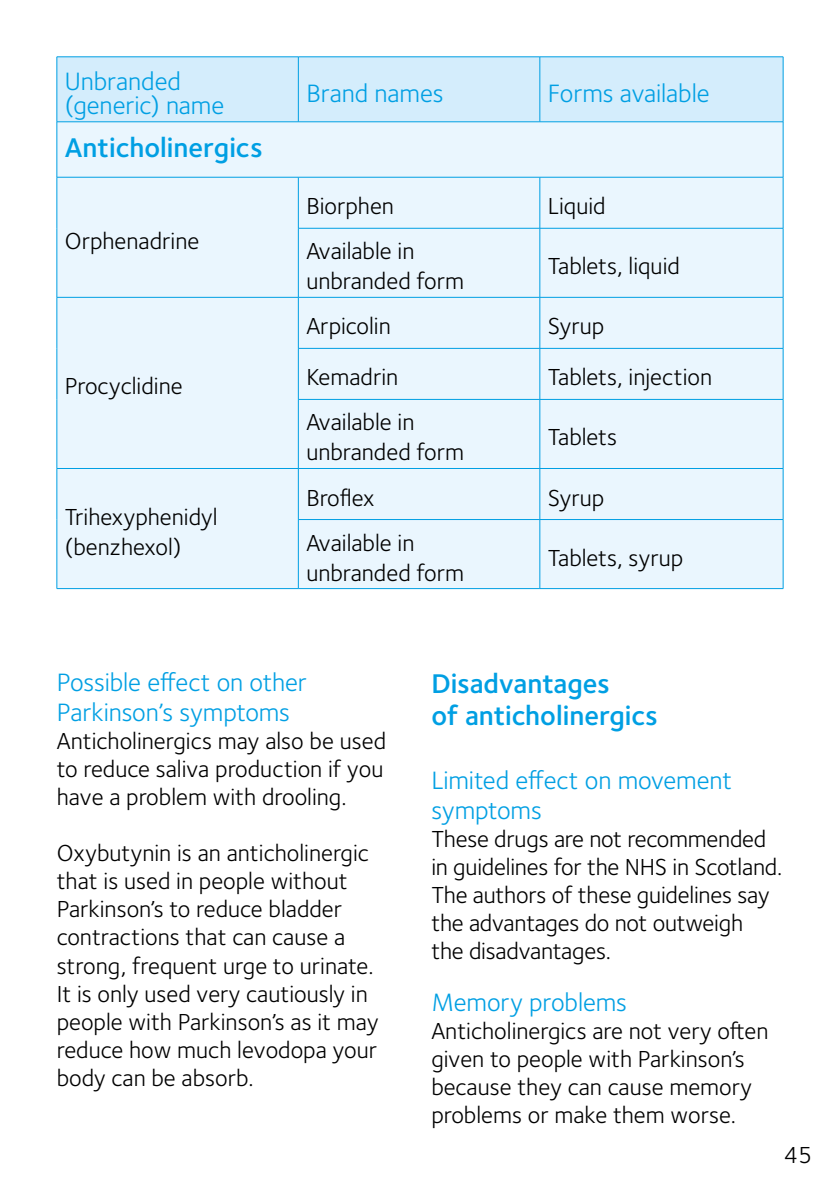
<style>
.page{position:relative;width:840px;height:1191px;background:#fff}
.page>*{position:absolute;margin:0;border:0;box-sizing:border-box;transform-origin:0 0}
.t1{font:600 28px/32px "Foundry Sterling";color:#009fe3}
.t2{font:26px/30px "Foundry Sterling";letter-spacing:-.005em;color:#009fe3}
.t3{font:24px/28px "Foundry Sterling";color:#000}
</style>
<div class="page">
<div style="left:57px;top:57px;width:725px;height:64px;background:#d4edfc"></div>
<div style="left:57px;top:122px;width:725px;height:466px;background:#eaf6fe"></div>
<hr style="left:57px;top:56px;width:241px;height:1px;background:#009fe3">
<hr style="left:56px;top:57px;width:1px;height:65px;background:#009fe3">
<hr style="left:298px;top:56px;width:241px;height:1px;background:#009fe3">
<hr style="left:298px;top:57px;width:1px;height:65px;background:#009fe3">
<hr style="left:539px;top:56px;width:243px;height:1px;background:#009fe3">
<hr style="left:539px;top:57px;width:1px;height:65px;background:#009fe3">
<hr style="left:782px;top:57px;width:1px;height:65px;background:#009fe3">
<hr style="left:57px;top:121px;width:241px;height:1px;background:#009fe3">
<hr style="left:56px;top:122px;width:1px;height:55px;background:#009fe3">
<hr style="left:298px;top:121px;width:241px;height:1px;background:#009fe3">
<hr style="left:539px;top:121px;width:243px;height:1px;background:#009fe3">
<hr style="left:782px;top:122px;width:1px;height:55px;background:#009fe3">
<hr style="left:57px;top:177px;width:241px;height:1px;background:#009fe3">
<hr style="left:56px;top:177px;width:1px;height:51px;background:#009fe3">
<hr style="left:298px;top:177px;width:241px;height:1px;background:#009fe3">
<hr style="left:298px;top:177px;width:1px;height:51px;background:#009fe3">
<hr style="left:539px;top:177px;width:243px;height:1px;background:#009fe3">
<hr style="left:539px;top:177px;width:1px;height:51px;background:#009fe3">
<hr style="left:782px;top:177px;width:1px;height:51px;background:#009fe3">
<hr style="left:56px;top:228px;width:1px;height:69px;background:#009fe3">
<hr style="left:298px;top:228px;width:241px;height:1px;background:#009fe3">
<hr style="left:298px;top:228px;width:1px;height:69px;background:#009fe3">
<hr style="left:539px;top:228px;width:243px;height:1px;background:#009fe3">
<hr style="left:539px;top:228px;width:1px;height:69px;background:#009fe3">
<hr style="left:782px;top:228px;width:1px;height:69px;background:#009fe3">
<hr style="left:57px;top:297px;width:241px;height:1px;background:#009fe3">
<hr style="left:56px;top:297px;width:1px;height:51px;background:#009fe3">
<hr style="left:298px;top:297px;width:241px;height:1px;background:#009fe3">
<hr style="left:298px;top:297px;width:1px;height:51px;background:#009fe3">
<hr style="left:539px;top:297px;width:243px;height:1px;background:#009fe3">
<hr style="left:539px;top:297px;width:1px;height:51px;background:#009fe3">
<hr style="left:782px;top:297px;width:1px;height:51px;background:#009fe3">
<hr style="left:56px;top:348px;width:1px;height:51px;background:#009fe3">
<hr style="left:298px;top:348px;width:241px;height:1px;background:#009fe3">
<hr style="left:298px;top:348px;width:1px;height:51px;background:#009fe3">
<hr style="left:539px;top:348px;width:243px;height:1px;background:#009fe3">
<hr style="left:539px;top:348px;width:1px;height:51px;background:#009fe3">
<hr style="left:782px;top:348px;width:1px;height:51px;background:#009fe3">
<hr style="left:56px;top:399px;width:1px;height:69px;background:#009fe3">
<hr style="left:298px;top:399px;width:241px;height:1px;background:#009fe3">
<hr style="left:298px;top:399px;width:1px;height:69px;background:#009fe3">
<hr style="left:539px;top:399px;width:243px;height:1px;background:#009fe3">
<hr style="left:539px;top:399px;width:1px;height:69px;background:#009fe3">
<hr style="left:782px;top:399px;width:1px;height:69px;background:#009fe3">
<hr style="left:57px;top:468px;width:241px;height:1px;background:#009fe3">
<hr style="left:56px;top:468px;width:1px;height:51px;background:#009fe3">
<hr style="left:298px;top:468px;width:241px;height:1px;background:#009fe3">
<hr style="left:298px;top:468px;width:1px;height:51px;background:#009fe3">
<hr style="left:539px;top:468px;width:243px;height:1px;background:#009fe3">
<hr style="left:539px;top:468px;width:1px;height:51px;background:#009fe3">
<hr style="left:782px;top:468px;width:1px;height:51px;background:#009fe3">
<hr style="left:56px;top:519px;width:1px;height:69px;background:#009fe3">
<hr style="left:298px;top:519px;width:241px;height:1px;background:#009fe3">
<hr style="left:298px;top:519px;width:1px;height:69px;background:#009fe3">
<hr style="left:539px;top:519px;width:243px;height:1px;background:#009fe3">
<hr style="left:539px;top:519px;width:1px;height:69px;background:#009fe3">
<hr style="left:782px;top:519px;width:1px;height:69px;background:#009fe3">
<hr style="left:57px;top:588px;width:241px;height:1px;background:#009fe3">
<hr style="left:298px;top:588px;width:241px;height:1px;background:#009fe3">
<hr style="left:539px;top:588px;width:243px;height:1px;background:#009fe3">
<p class="t2" style="left:65px;top:69px;width:161px;line-height:24px">Unbranded (generic) name</p>
<p class="t2" style="left:306px;top:78px;width:139px">Brand names</p>
<p class="t2" style="left:547px;top:78px;width:163px">Forms available</p>
<p class="t1" style="left:65px;top:132px;width:199px">Anticholinergics</p>
<p class="t3" style="left:65px;top:227px;width:136px">Orphenadrine</p>
<p class="t3" style="left:65px;top:372px;width:119px">Procyclidine</p>
<p class="t3" style="left:65px;top:502px;width:154px;line-height:30px">Trihexyphenidyl (benzhexol)</p>
<p class="t3" style="left:306px;top:192px;width:89px">Biorphen</p>
<p class="t3" style="left:547px;top:192px;width:59px">Liquid</p>
<p class="t3" style="left:306px;top:236px;width:159px;line-height:30px">Available in unbranded form</p>
<p class="t3" style="left:547px;top:252px;width:133px">Tablets, liquid</p>
<p class="t3" style="left:306px;top:312px;width:86px">Arpicolin</p>
<p class="t3" style="left:547px;top:312px;width:58px">Syrup</p>
<p class="t3" style="left:306px;top:363px;width:93px">Kemadrin</p>
<p class="t3" style="left:547px;top:363px;width:166px">Tablets, injection</p>
<p class="t3" style="left:306px;top:408px;width:159px;line-height:30px">Available in unbranded form</p>
<p class="t3" style="left:547px;top:424px;width:71px">Tablets</p>
<p class="t3" style="left:306px;top:484px;width:70px">Broflex</p>
<p class="t3" style="left:547px;top:484px;width:58px">Syrup</p>
<p class="t3" style="left:306px;top:528px;width:159px;line-height:30px">Available in unbranded form</p>
<p class="t3" style="left:547px;top:544px;width:137px">Tablets, syrup</p>
<p class="t2" style="left:57px;top:668px;width:251px">Possible effect on other<br>Parkinson’s symptoms</p>
<p class="t3" style="left:57px;top:727px;width:331px;text-align:justify">Anticholinergics may also be used to reduce saliva production if you have a problem with drooling.</p>
<p class="t3" style="left:57px;top:839px;width:323px">Oxybutynin is an anticholinergic that is used in people without<br>Parkinson’s to reduce bladder contractions that can cause a strong, frequent urge to urinate.<br>It is only used very cautiously in people with Parkinson’s as it may reduce how much levodopa your body can be absorb.</p>
<p class="t1" style="left:431px;top:668px;width:228px">Disadvantages<br>of anticholinergics</p>
<p class="t2" style="left:431px;top:765px;width:302px">Limited effect on movement symptoms</p>
<p class="t3" style="left:431px;top:825px;width:352px">These drugs are not recommended in guidelines for the NHS in Scotland.<br>The authors of these guidelines say the advantages do not outweigh<br>the disadvantages.</p>
<p class="t2" style="left:431px;top:987px;width:197px">Memory problems</p>
<p class="t3" style="left:431px;top:1017px;width:338px">Anticholinergics are not very often given to people with Parkinson’s because they can cause memory problems or make them worse.</p>
<p class="t3" style="left:783px;top:1141px;width:30px">45</p>
</div>
